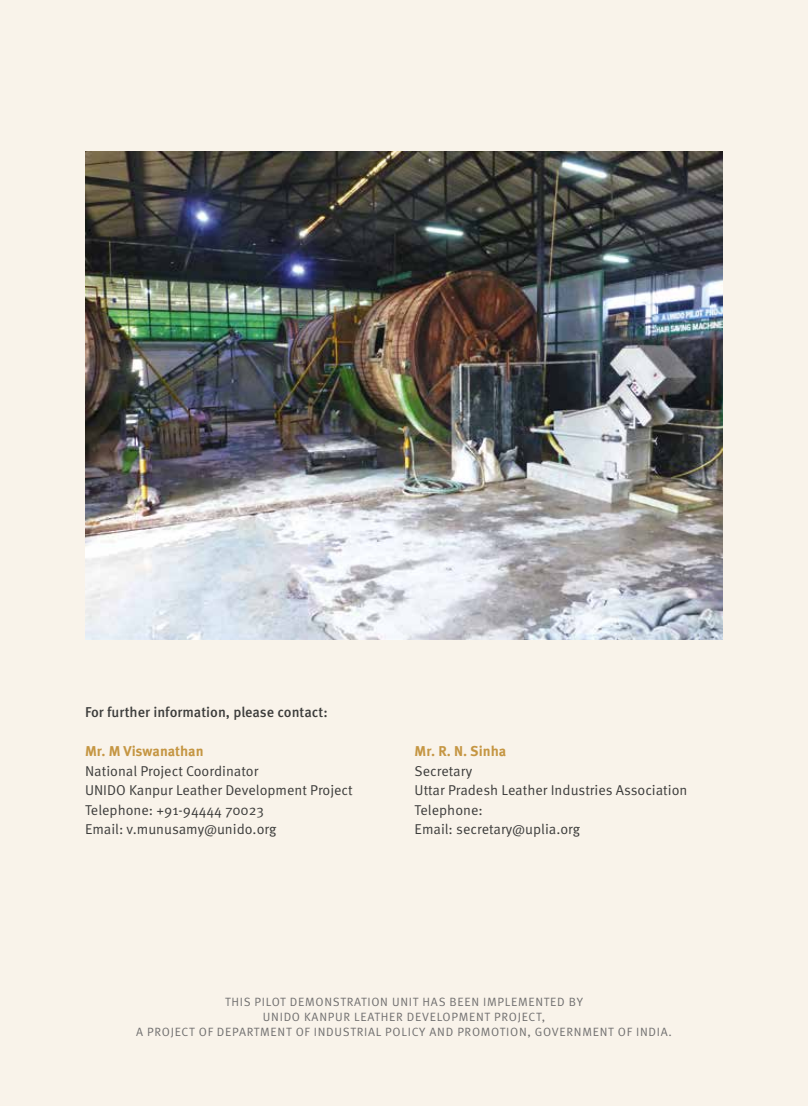
<style>
.page{position:relative;width:808px;height:1106px;background:#f9f3ea}
.page>*{position:absolute;margin:0;border:0;box-sizing:border-box;transform-origin:0 0}
.t1{font:14.25px/19.5px "Meta Pro";color:#3c3c3b}
.t2{font:500 14.25px "Meta Pro";color:#3c3c3b}
.t3{font:700 14.25px "Meta Pro";color:#c59643}
.t4{font:12px "Meta Pro";letter-spacing:.06em;color:#706f6f}
</style>
<div class="page">
<img style="left:85px;top:152px;width:638px;height:487px">
<p class="t2" style="left:85px;top:703px;width:244px">For further information, please contact:</p>
<p class="t3" style="left:85px;top:742px;width:120px">Mr. M Viswanathan</p>
<p class="t1" style="left:85px;top:761px;width:269px">N ational Project Coordinator<br>UN IDO Kanpur Leather Development Project Telephone: +91-94444 70023<br>Email: v.munusamy@unido.org</p>
<p class="t3" style="left:415px;top:742px;width:93px">Mr. R. N. Sinha</p>
<p class="t1" style="left:415px;top:761px;width:274px">Secretary<br>Uttar Pradesh Leather Industries Association<br>Telephone:<br>Email: secretary@uplia.org</p>
<p class="t4" style="left:225px;top:994px;width:14px">This</p>
<p class="t4" style="left:255px;top:994px;width:330px">pi lot demonstration unit has been i mplemented by</p>
<p class="t4" style="left:263px;top:1009px;width:284px">UN IDO Kanpur Leath er Development Project,</p>
<p class="t4" style="left:136px;top:1024px;width:363px">a project of Department of Ind ustrial Policy and Promotio</p>
<p class="t4" style="left:519px;top:1024px;width:154px">n, Government of India.</p>
</div>
